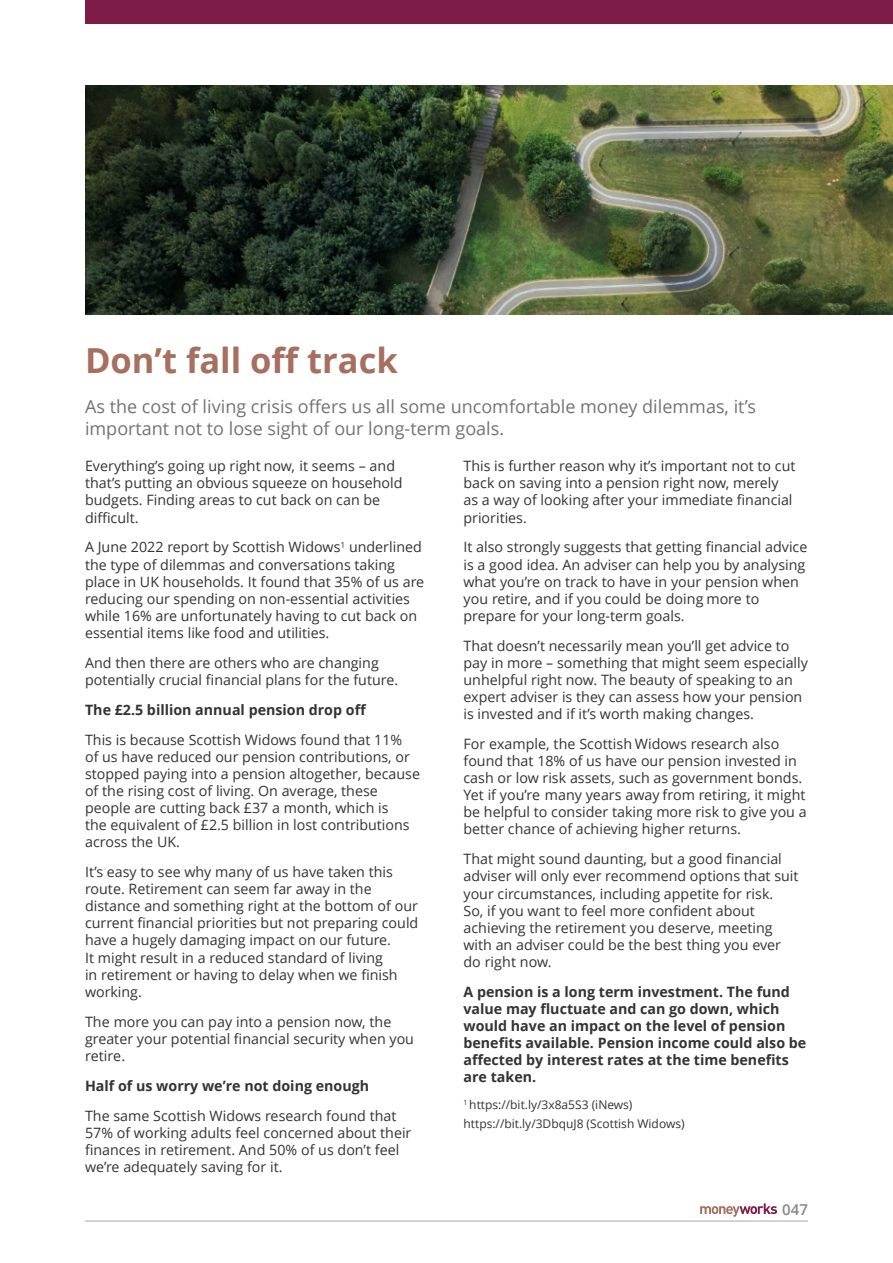
<style>
.page{position:relative;width:893px;height:1263px;background:#fff}
.page>*{position:absolute;margin:0;border:0;box-sizing:border-box;transform-origin:0 0}
.t1{font:700 34.5px "Open Sans";color:#a76f5f}
.t2{font:18px/21.6px "Open Sans";color:#757272}
.t3{font:600 15px "Open Sans";color:#878787}
.t4{font:14.25px/17.1px "Open Sans";color:#333}
.t5{font:700 14.25px/17.1px "Open Sans";color:#333}
.t6{font:12px/18.6px "Open Sans";color:#333}
</style>
<div class="page">
<img style="left:85px;top:85px;width:808px;height:229px">
<hr style="left:85px;top:1220px;width:723px;height:1px;background:#b2b2b2">
<div style="left:85px;top:0;width:808px;height:24px;background:#7d1c47"></div>
<svg style="left:700px;top:1203px;width:77px;height:14px"></svg>
<h1 class="t1" style="left:85px;top:346px;width:314px">Don’t fall off track</h1>
<p class="t2" style="left:85px;top:398px;width:672px">As the cost of living crisis offers us all some uncomfortable money dilemmas, it’s important not to lose sight of our long-term goals.</p>
<p class="t4" style="left:85px;top:459px;width:319px">Everything’s going up right now, it seems – and that’s putting an obvious squeeze on household budgets. Finding areas to cut back on can be difficult.</p>
<p class="t4" style="left:85px;top:540px;width:341px">A June 2022 report by Scottish Widows<sup>1</sup> underlined the type of dilemmas and conversations taking place in UK households. It found that 35% of us are reducing our spending on non-essential activities while 16% are unfortunately having to cut back on essential items like food and utilities.</p>
<p class="t4" style="left:85px;top:655px;width:315px">And then there are others who are changing potentially crucial financial plans for the future.</p>
<p class="t5" style="left:85px;top:702px;width:283px">The £2.5 billion annual pension drop off</p>
<p class="t4" style="left:85px;top:732px;width:337px">This is because Scottish Widows found that 11%<br>of us have reduced our pension contributions, or stopped paying into a pension altogether, because of the rising cost of living. On average, these people are cutting back £37 a month, which is<br>the equivalent of £2.5 billion in lost contributions across the UK.</p>
<p class="t4" style="left:85px;top:865px;width:335px">It’s easy to see why many of us have taken this route. Retirement can seem far away in the distance and something right at the bottom of our current financial priorities but not preparing could have a hugely damaging impact on our future.<br>It might result in a reduced standard of living<br>in retirement or having to delay when we finish working.</p>
<p class="t4" style="left:85px;top:1014px;width:330px">The more you can pay into a pension now, the greater your potential financial security when you retire.</p>
<p class="t5" style="left:85px;top:1078px;width:286px">Half of us worry we’re not doing enough</p>
<p class="t4" style="left:85px;top:1108px;width:328px">The same Scottish Widows research found that 57% of working adults feel concerned about their finances in retirement. And 50% of us don’t feel we’re adequately saving for it.</p>
<p class="t4" style="left:463px;top:459px;width:334px">This is further reason why it’s important not to cut back on saving into a pension right now, merely as a way of looking after your immediate financial priorities.</p>
<p class="t4" style="left:463px;top:540px;width:345px">It also strongly suggests that getting financial advice is a good idea. An adviser can help you by analysing what you’re on track to have in your pension when you retire, and if you could be doing more to prepare for your long-term goals.</p>
<p class="t4" style="left:463px;top:638px;width:346px">That doesn’t necessarily mean you’ll get advice to pay in more – something that might seem especially unhelpful right now. The beauty of speaking to an expert adviser is they can assess how your pension is invested and if it’s worth making changes.</p>
<p class="t4" style="left:463px;top:737px;width:345px">For example, the Scottish Widows research also found that 18% of us have our pension invested in cash or low risk assets, such as government bonds.<br>Yet if you’re many years away from retiring, it might be helpful to consider taking more risk to give you a better chance of achieving higher returns.</p>
<p class="t4" style="left:463px;top:852px;width:337px">That might sound daunting, but a good financial adviser will only ever recommend options that suit your circumstances, including appetite for risk.<br>So, if you want to feel more confident about achieving the retirement you deserve, meeting with an adviser could be the best thing you ever do right now.</p>
<p class="t5" style="left:463px;top:984px;width:344px">A pension is a long term investment. The fund value may fluctuate and can go down, which would have an impact on the level of pension benefits available. Pension income could also be affected by interest rates at the time benefits are taken.</p>
<p class="t6" style="left:463px;top:1097px;width:223px"><sup>1</sup> https://bit.ly/3x8a5S3 (iNews) https://bit.ly/3DbquJ8 (Scottish Widows)</p>
<p class="t3" style="left:782px;top:1204px;width:27px">047</p>
</div>
